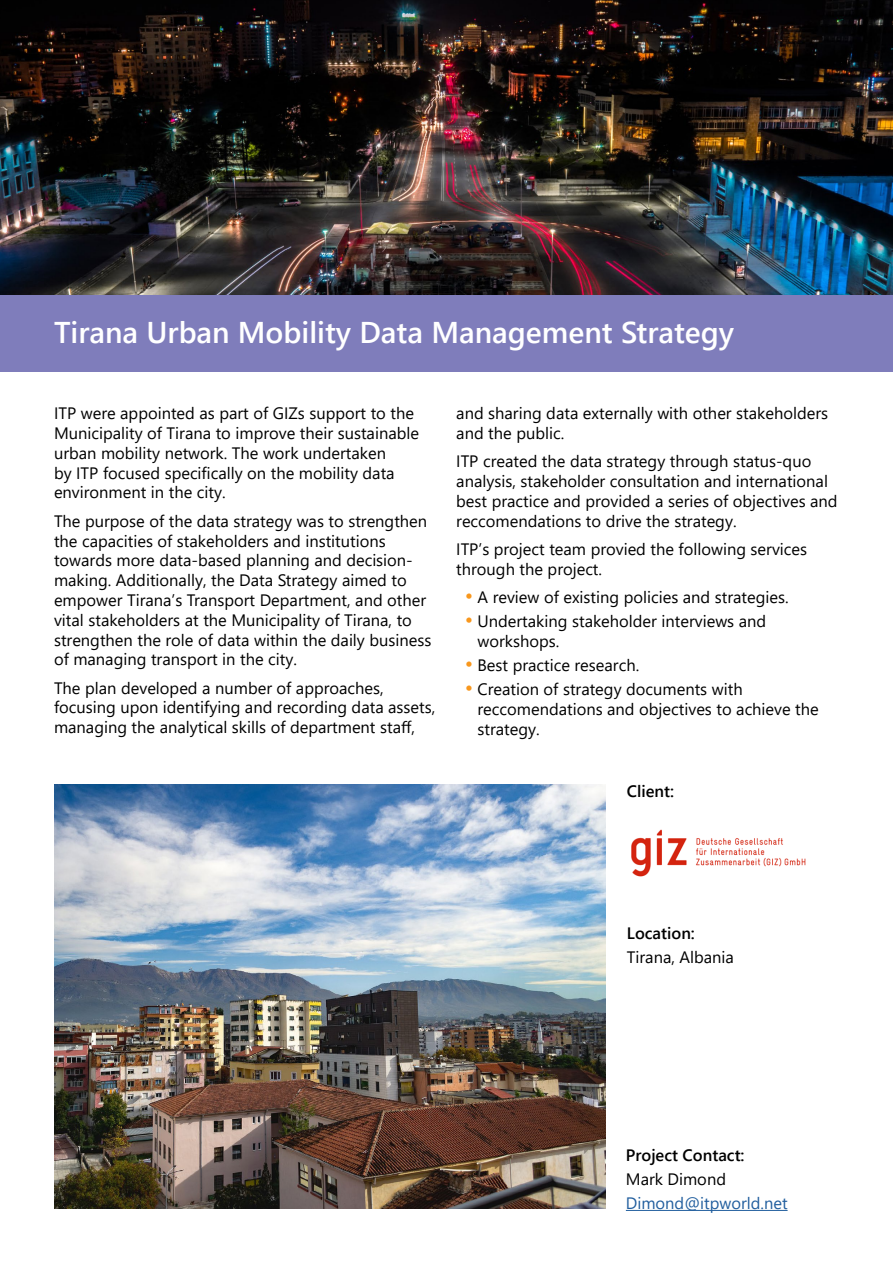
<style>
.page{position:relative;width:893px;height:1263px;background:#fff}
.page>*{position:absolute;margin:0;border:0;box-sizing:border-box;transform-origin:0 0}
.t1{font:600 30px "Segoe UI";color:#fff}
.t2{font:16.5px/19.8px "Segoe UI";color:#000}
.t3{font:600 16.5px "Segoe UI";color:#000}
.t4{font:16.5px "Segoe UI";color:#215e9e}
.s1{font-size:21px;color:#f8971d}
</style>
<div class="page">
<div style="left:0;top:295px;width:893px;height:77px;background:#7f7dbb"></div>
<img style="left:54px;top:784px;width:551px;height:425px">
<img style="left:631px;top:829px;width:175px;height:48px">
<hr style="left:626px;top:1210px;width:162px;height:1px;background:#215e9e">
<img style="left:0;top:0;width:893px;height:295px">
<h1 class="t1" style="left:54px;top:304px;width:682px">Tirana Urban Mobility Data Management Strategy</h1>
<p class="t2" style="left:54px;top:402px;width:367px">ITP were appointed as part of GIZs support to the Municipality of Tirana to improve their sustainable urban mobility network. The work undertaken<br>by ITP focused specifically on the mobility data environment in the city.</p>
<p class="t2" style="left:54px;top:509px;width:379px">The purpose of the data strategy was to strengthen the capacities of stakeholders and institutions towards more data-based planning and decision&shy;making. Additionally, the Data Strategy aimed to empower Tirana’s Transport Department, and other vital stakeholders at the Municipality of Tirana, to strengthen the role of data within the daily business of managing transport in the city.</p>
<p class="t2" style="left:54px;top:676px;width:383px">The plan developed a number of approaches, focusing upon identifying and recording data assets, managing the analytical skills of department staff,</p>
<p class="t2" style="left:456px;top:402px;width:373px">and sharing data externally with other stakeholders and the public.</p>
<p class="t2" style="left:456px;top:450px;width:383px">ITP created the data strategy through status-quo analysis, stakeholder consultation and international best practice and provided a series of objectives and reccomendations to drive the strategy.</p>
<p class="t2" style="left:456px;top:538px;width:352px">ITP’s project team provied the following services through the project.</p>
<p class="t2" style="left:465px;top:586px;width:325px"><span class="s1">•</span> A review of existing policies and strategies.</p>
<p class="t2" style="left:477px;top:610px;width:290px;text-indent:-13px"><span class="s1">•</span> Undertaking stakeholder interviews and workshops.</p>
<p class="t2" style="left:465px;top:654px;width:176px"><span class="s1">•</span> Best practice research.</p>
<p class="t2" style="left:477px;top:678px;width:343px;text-indent:-13px"><span class="s1">•</span> Creation of strategy documents with reccomendations and objectives to achieve the strategy.</p>
<p class="t3" style="left:627px;top:775px;width:49px">Client:</p>
<p class="t3" style="left:627px;top:918px;width:69px">Location:</p>
<p class="t2" style="left:627px;top:946px;width:109px">Tirana, Albania</p>
<p class="t3" style="left:626px;top:1139px;width:120px">Project Contact:</p>
<p class="t2" style="left:626px;top:1168px;width:102px">Mark Dimond</p>
<p class="t4" style="left:626px;top:1187px;width:163px">Dimond@itpworld.net</p>
</div>
